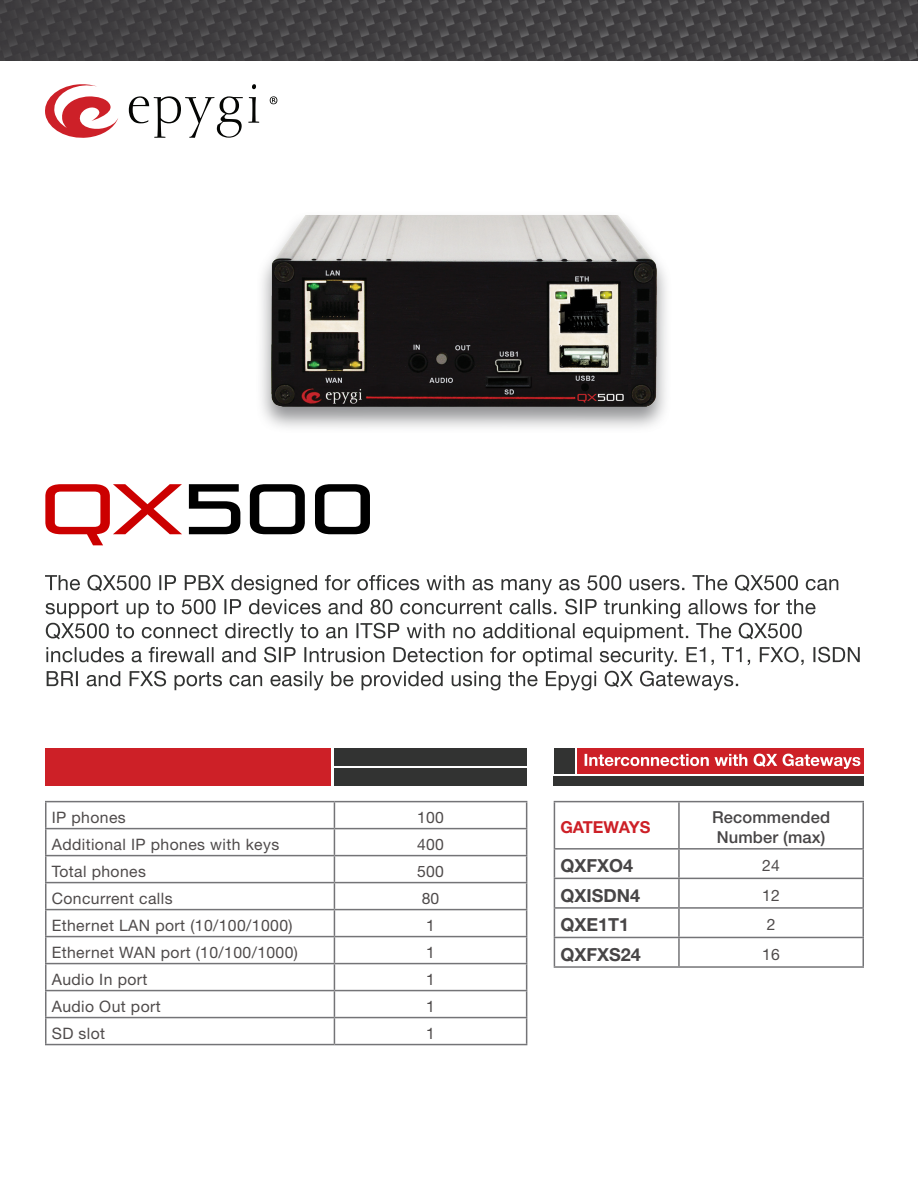
<style>
.page{position:relative;width:918px;height:1188px;background:#fff}
.page>*{position:absolute;margin:0;border:0;box-sizing:border-box;transform-origin:0 0}
.t1{font:700 18px "Helvetica Neue";color:#474546}
.t2{font:500 16.5px "Helvetica Neue";letter-spacing:.01em;color:#474546}
.t3{font:700 16.5px "Helvetica Neue";color:#cd2027}
.t4{font:15.75px "Helvetica Neue";letter-spacing:.025em;color:#4f4b4b}
</style>
<div class="page">
<svg style="left:45px;top:575px;width:815px;height:116px"></svg>
<div style="left:45px;top:748px;width:286px;height:37px;background:#cd2027"></div>
<div style="left:334px;top:748px;width:193px;height:17px;background:#323332"></div>
<div style="left:334px;top:768px;width:193px;height:17px;background:#323332"></div>
<svg style="left:46px;top:802px;width:288px;height:242px"></svg>
<svg style="left:335px;top:802px;width:191px;height:242px"></svg>
<hr style="left:45px;top:801px;width:289px;height:1px;background:#747477">
<hr style="left:334px;top:801px;width:193px;height:1px;background:#747477">
<hr style="left:45px;top:828px;width:289px;height:1px;background:#747477">
<hr style="left:334px;top:828px;width:193px;height:1px;background:#747477">
<hr style="left:45px;top:855px;width:289px;height:1px;background:#747477">
<hr style="left:334px;top:855px;width:193px;height:1px;background:#747477">
<hr style="left:45px;top:882px;width:289px;height:1px;background:#747477">
<hr style="left:334px;top:882px;width:193px;height:1px;background:#747477">
<hr style="left:45px;top:909px;width:289px;height:1px;background:#747477">
<hr style="left:334px;top:909px;width:193px;height:1px;background:#747477">
<hr style="left:45px;top:936px;width:289px;height:1px;background:#747477">
<hr style="left:334px;top:936px;width:193px;height:1px;background:#747477">
<hr style="left:45px;top:963px;width:289px;height:1px;background:#747477">
<hr style="left:334px;top:963px;width:193px;height:1px;background:#747477">
<hr style="left:45px;top:990px;width:289px;height:1px;background:#747477">
<hr style="left:334px;top:990px;width:193px;height:1px;background:#747477">
<hr style="left:45px;top:1017px;width:289px;height:1px;background:#747477">
<svg style="left:45px;top:802px;width:1px;height:242px"></svg>
<hr style="left:334px;top:1017px;width:193px;height:1px;background:#747477">
<svg style="left:334px;top:802px;width:1px;height:242px"></svg>
<svg style="left:526px;top:802px;width:1px;height:242px"></svg>
<hr style="left:45px;top:1044px;width:289px;height:1px;background:#747477">
<hr style="left:334px;top:1044px;width:193px;height:1px;background:#747477">
<hr style="left:554px;top:801px;width:125px;height:1px;background:#747477">
<hr style="left:679px;top:801px;width:185px;height:1px;background:#747477">
<hr style="left:862px;top:802px;width:2px;height:46px;background:#747477">
<hr style="left:679px;top:848px;width:185px;height:2px;background:#747477">
<hr style="left:862px;top:850px;width:2px;height:28px;background:#747477">
<hr style="left:679px;top:878px;width:185px;height:1px;background:#747477">
<hr style="left:862px;top:879px;width:2px;height:28px;background:#747477">
<hr style="left:679px;top:907px;width:185px;height:2px;background:#747477">
<hr style="left:862px;top:909px;width:2px;height:28px;background:#747477">
<svg style="left:554px;top:802px;width:309px;height:164px"></svg>
<hr style="left:679px;top:937px;width:185px;height:1px;background:#747477">
<hr style="left:678px;top:938px;width:2px;height:28px;background:#747477">
<hr style="left:862px;top:938px;width:2px;height:28px;background:#747477">
<hr style="left:554px;top:966px;width:125px;height:2px;background:#747477">
<hr style="left:679px;top:966px;width:185px;height:2px;background:#747477">
<div style="left:554px;top:748px;width:21px;height:25px;background:#323332"></div>
<div style="left:554px;top:776px;width:310px;height:9px;background:#323332"></div>
<div style="left:578px;top:748px;width:286px;height:25px;background:#cd2027"></div>
<svg style="left:585px;top:754px;width:275px;height:15px"></svg>
<div style="left:256px;top:211px;width:416px;height:222px;background:#6c6d70;opacity:.75"></div>
<img style="left:271px;top:215px;width:386px;height:191px">
<svg style="left:45px;top:484px;width:137px;height:61px"></svg>
<svg style="left:189px;top:484px;width:51px;height:50px"></svg>
<svg style="left:250px;top:484px;width:55px;height:50px"></svg>
<svg style="left:315px;top:484px;width:55px;height:50px"></svg>
<img style="left:0;top:0;width:918px;height:61px">
<svg style="left:270px;top:96px;width:7px;height:8px"></svg>
<svg style="left:129px;top:84px;width:130px;height:54px"></svg>
<svg style="left:45px;top:84px;width:73px;height:54px"></svg>
<p class="t4" style="left:52px;top:806px;width:76px">IP phones</p>
<p class="t4" style="left:417px;top:806px;width:28px">100</p>
<p class="t4" style="left:52px;top:833px;width:229px">Additional IP phones with keys</p>
<p class="t4" style="left:417px;top:833px;width:28px">400</p>
<p class="t4" style="left:52px;top:860px;width:96px">Total phones</p>
<p class="t4" style="left:417px;top:860px;width:28px">500</p>
<p class="t4" style="left:52px;top:887px;width:122px">Concurrent calls</p>
<p class="t4" style="left:422px;top:887px;width:19px">80</p>
<p class="t4" style="left:52px;top:914px;width:242px">Ethernet LAN port (10/100/1000)</p>
<p class="t4" style="left:426px;top:914px;width:10px">1</p>
<p class="t4" style="left:52px;top:941px;width:248px">Ethernet WAN port (10/100/1000)</p>
<p class="t4" style="left:426px;top:941px;width:10px">1</p>
<p class="t4" style="left:52px;top:968px;width:97px">Audio In port</p>
<p class="t4" style="left:426px;top:968px;width:10px">1</p>
<p class="t4" style="left:52px;top:995px;width:110px">Audio Out port</p>
<p class="t4" style="left:426px;top:995px;width:10px">1</p>
<p class="t4" style="left:52px;top:1022px;width:55px">SD slot</p>
<p class="t4" style="left:426px;top:1022px;width:10px">1</p>
<p class="t3" style="left:560px;top:814px;width:92px">GATEWAYS</p>
<p class="t2" style="left:712px;top:804px;width:120px">Recommended</p>
<p class="t2" style="left:717px;top:824px;width:110px">Number (max)</p>
<p class="t1" style="left:560px;top:852px;width:74px">QXFXO4</p>
<p class="t4" style="left:762px;top:854px;width:19px">24</p>
<p class="t1" style="left:560px;top:881px;width:81px">QXISDN4</p>
<p class="t4" style="left:762px;top:884px;width:19px">12</p>
<p class="t1" style="left:560px;top:911px;width:70px">QXE1T1</p>
<p class="t4" style="left:767px;top:913px;width:10px">2</p>
<p class="t1" style="left:560px;top:940px;width:82px">QXFXS24</p>
<p class="t4" style="left:762px;top:943px;width:19px">16</p>
</div>
